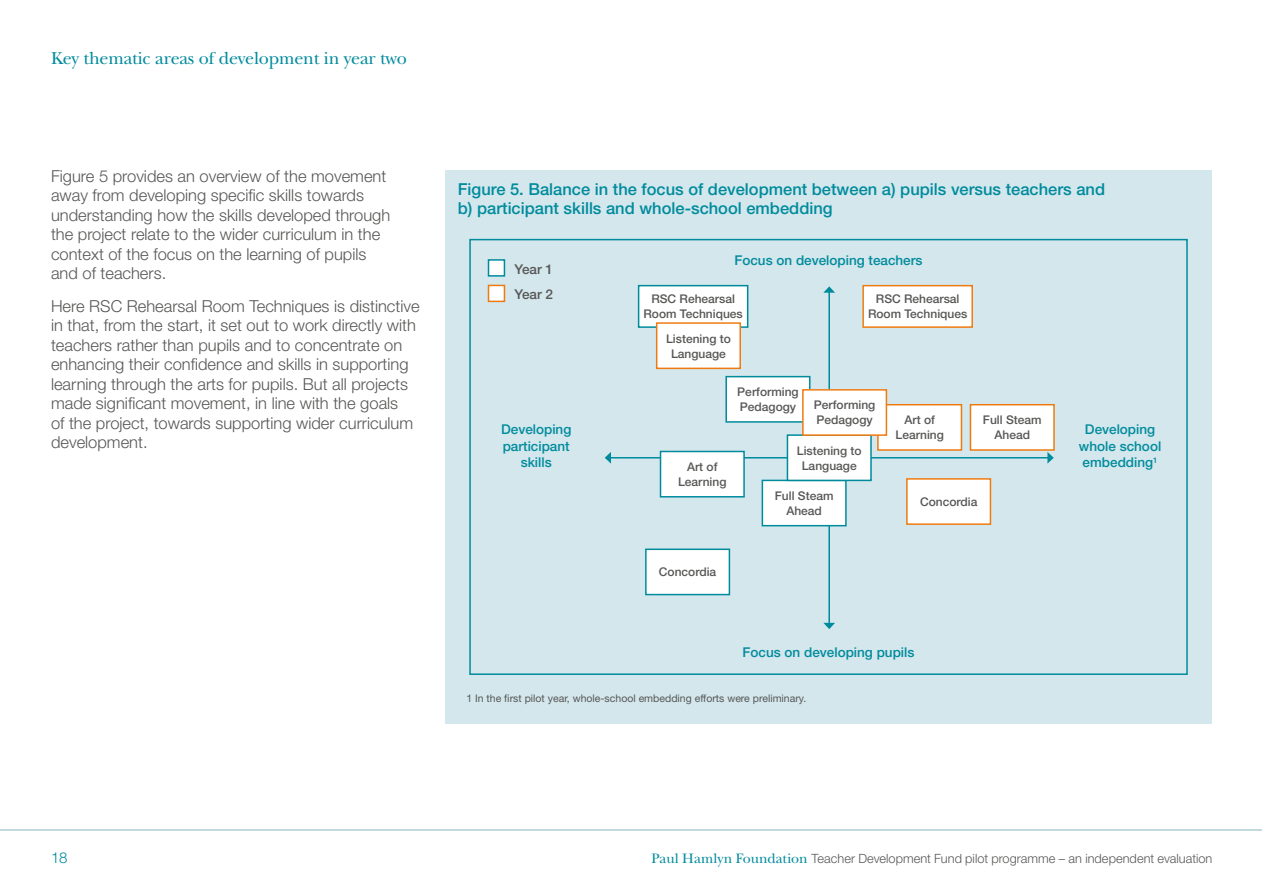
<style>
.page{position:relative;width:1263px;height:893px;background:#fff}
.page>*{position:absolute;margin:0;border:0;box-sizing:border-box;transform-origin:0 0}
.t1{font:18px "New Baskerville";letter-spacing:-.01em;color:#008b9d}
.t2{font:300 16.5px/19.5px "Helvetica Neue LT Std";color:#575756}
.t3{font:500 16.5px/19.5px "Helvetica Neue LT Std";color:#008b9d}
.t4{font:300 15px "Helvetica Neue LT Std";color:#008b9d}
.t5{font:500 13.5px/16.5px "Helvetica Neue LT Std";color:#008b9d;text-align:center}
.t6{font:500 13.5px/25px "Helvetica Neue LT Std";color:#575756}
.t7{font:300 12.75px "Helvetica Neue LT Std";color:#575756}
.t8{font:500 12px/15px "Helvetica Neue LT Std";color:#575756;text-align:center}
.t9{font:10.5px "Helvetica Neue LT Std";color:#575756}
.s1{font-family:"New Baskerville";font-weight:400;font-size:14.25px;color:#008b9d}
</style>
<div class="page">
<div style="left:445px;top:170px;width:767px;height:553px;background:#d3e7ec"></div>
<div style="left:469px;top:239px;width:719px;height:436px;border:2px solid #008b9d"></div>
<hr style="left:828px;top:292px;width:2px;height:331px;background:#008b9d">
<svg style="left:823px;top:286px;width:12px;height:7px"></svg>
<svg style="left:823px;top:623px;width:12px;height:6px"></svg>
<hr style="left:610px;top:457px;width:438px;height:1px;background:#008b9d">
<svg style="left:1047px;top:452px;width:7px;height:12px"></svg>
<svg style="left:605px;top:452px;width:6px;height:12px"></svg>
<div style="left:646px;top:549px;width:83px;height:46px;background:#fff"></div>
<div style="left:645px;top:549px;width:85px;height:46px;border:2px solid #008b9d"></div>
<div style="left:907px;top:479px;width:83px;height:45px;background:#fff"></div>
<div style="left:906px;top:478px;width:85px;height:47px;border:2px solid #ef7b10"></div>
<div style="left:762px;top:480px;width:84px;height:46px;background:#fff"></div>
<div style="left:762px;top:480px;width:85px;height:46px;border:2px solid #008b9d"></div>
<div style="left:726px;top:377px;width:84px;height:45px;background:#fff"></div>
<div style="left:725px;top:376px;width:85px;height:47px;border:2px solid #008b9d"></div>
<div style="left:787px;top:435px;width:84px;height:45px;background:#fff"></div>
<div style="left:787px;top:434px;width:85px;height:47px;border:2px solid #008b9d"></div>
<div style="left:488px;top:259px;width:17px;height:18px;background:#fff;border:2px solid #008b9d"></div>
<div style="left:488px;top:285px;width:17px;height:17px;background:#fff;border:2px solid #ef7b10"></div>
<div style="left:639px;top:286px;width:109px;height:41px;background:#fff"></div>
<div style="left:638px;top:285px;width:110px;height:43px;border:2px solid #008b9d"></div>
<div style="left:863px;top:286px;width:109px;height:41px;background:#fff"></div>
<div style="left:862px;top:285px;width:111px;height:43px;border:2px solid #ef7b10"></div>
<div style="left:878px;top:405px;width:83px;height:45px;background:#fff"></div>
<div style="left:877px;top:404px;width:85px;height:47px;border:2px solid #ef7b10"></div>
<div style="left:660px;top:451px;width:84px;height:46px;background:#fff"></div>
<div style="left:660px;top:451px;width:85px;height:46px;border:2px solid #008b9d"></div>
<div style="left:970px;top:405px;width:84px;height:45px;background:#fff"></div>
<div style="left:970px;top:404px;width:85px;height:47px;border:2px solid #ef7b10"></div>
<div style="left:803px;top:390px;width:83px;height:45px;background:#fff"></div>
<div style="left:802px;top:389px;width:85px;height:47px;border:2px solid #ef7b10"></div>
<div style="left:657px;top:323px;width:83px;height:45px;background:#fff"></div>
<div style="left:656px;top:322px;width:85px;height:47px;border:2px solid #ef7b10"></div>
<hr style="left:0;top:829px;width:1262px;height:2px;background:#aecdd2">
<p class="t1" style="left:51px;top:48px;width:357px">Key thematic areas of development in year two</p>
<p class="t2" style="left:51px;top:166px;width:341px">Figure 5 provides an overview of the movement away from developing specific skills towards understanding how the skills developed through the project relate to the wider curriculum in the context of the focus on the learning of pupils and of teachers.</p>
<p class="t2" style="left:51px;top:296px;width:370px">Here RSC Rehearsal Room Techniques is distinctive in that, from the start, it set out to work directly with teachers rather than pupils and to concentrate on enhancing their confidence and skills in supporting learning through the arts for pupils. But all projects made significant movement, in line with the goals<br>of the project, towards supporting wider curriculum development.</p>
<p class="t3" style="left:458px;top:179px;width:649px">Figure 5. Balance in the focus of development between a) pupils versus teachers and b) participant skills and whole-school embedding</p>
<p class="t6" style="left:514px;top:257px;width:40px">Year 1<br>Year 2</p>
<p class="t5" style="left:734px;top:251px;width:190px">Focus on developing teachers</p>
<p class="t8" style="left:643px;top:291px;width:101px">RSC Rehearsal<br>Room Techniques</p>
<p class="t8" style="left:868px;top:291px;width:101px">RSC Rehearsal<br>Room Techniques</p>
<p class="t8" style="left:666px;top:331px;width:66px">Listening to<br>Language</p>
<p class="t8" style="left:737px;top:384px;width:63px;text-align:left">Performing<br>Pedagogy</p>
<p class="t8" style="left:797px;top:443px;width:66px">Listening to<br>Language</p>
<p class="t8" style="left:814px;top:397px;width:63px;text-align:left">Performing<br>Pedagogy</p>
<p class="t8" style="left:983px;top:412px;width:60px">Full Steam<br>Ahead</p>
<p class="t8" style="left:895px;top:412px;width:50px">Art of<br>Learning</p>
<p class="t5" style="left:501px;top:421px;width:72px">Developing participant skills</p>
<p class="t5" style="left:1079px;top:421px;width:84px">Developing whole school embedding<sup>1</sup></p>
<p class="t8" style="left:678px;top:459px;width:50px">Art of<br>Learning</p>
<p class="t8" style="left:659px;top:564px;width:59px">Concordia</p>
<p class="t8" style="left:775px;top:488px;width:60px">Full Steam<br>Ahead</p>
<p class="t8" style="left:920px;top:494px;width:59px">Concordia</p>
<p class="t5" style="left:743px;top:644px;width:173px">Focus on developing pupils</p>
<p class="t9" style="left:466px;top:692px;width:341px">1 In the first pilot year, whole-school embedding efforts were preliminary.</p>
<p class="t4" style="left:51px;top:849px;width:18px">18</p>
<p class="t7" style="left:651px;top:851px;width:562px"><span class="s1">Paul Hamlyn Foundation</span> Teacher Development Fund pilot programme – an independent evaluation</p>
</div>
